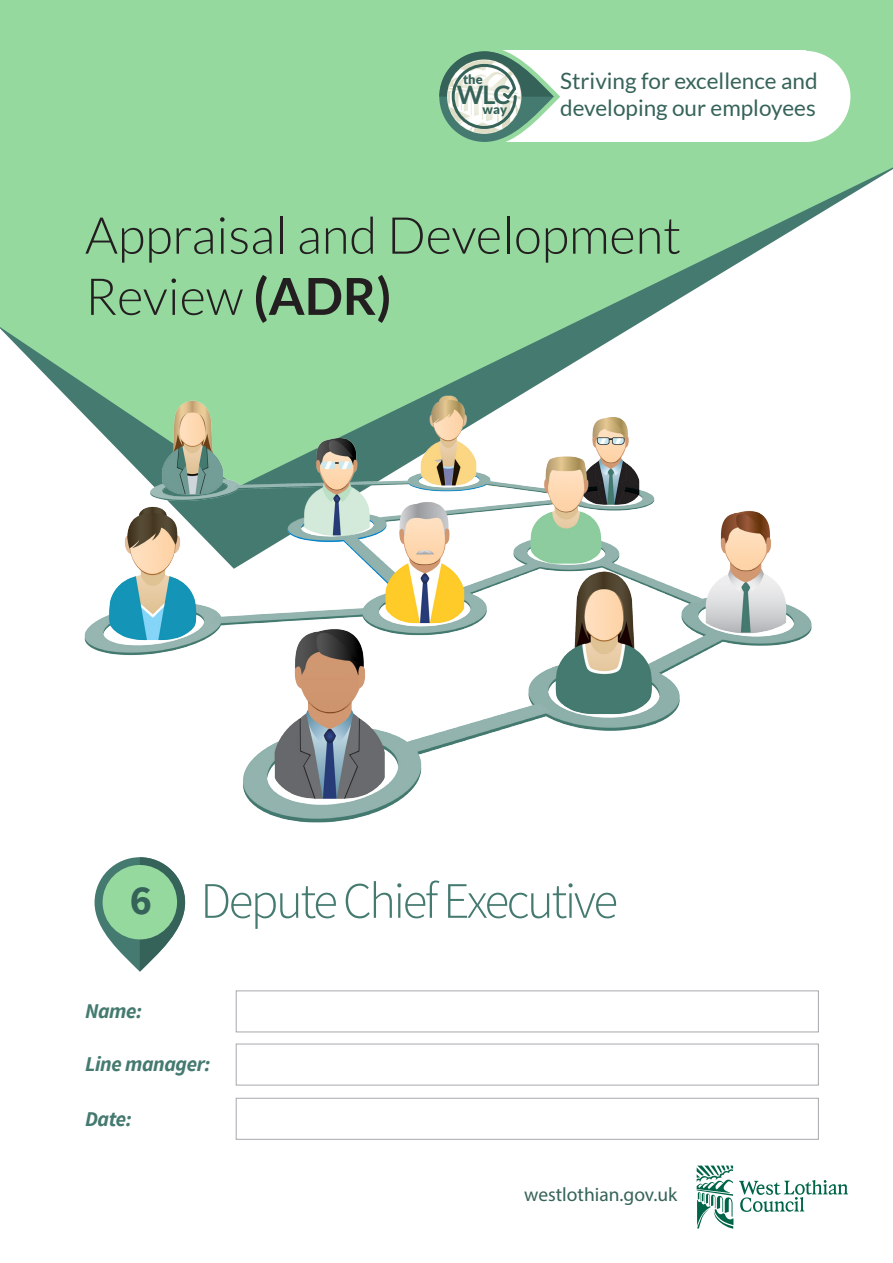
<style>
.page{position:relative;width:893px;height:1263px;background:#fff}
.page>*{position:absolute;margin:0;border:0;box-sizing:border-box;transform-origin:0 0}
.t1{font:300 51px/61.2px "Lato";color:#231f20}
.t2{font:300 51px "Source Sans Pro";letter-spacing:-.05em;color:#457a70}
.t3{font:700 42px "Source Sans Pro";color:#366359}
.t4{font:700 25.5px "Lato";color:#366359}
.t5{font:22.5px/27px "Lato";color:#366359}
.t6{font:italic 700 21px "Source Sans Pro";letter-spacing:-.02em;color:#457a70}
.t7{font:19.5px "Myriad Pro";color:#366359}
.t8{font:900 12.9px "Lato";letter-spacing:.01em;color:#366359}
.s1{font-weight:700}
</style>
<div class="page">
<svg style="left:0;top:0;width:893px;height:403px;background:#a0daaa"></svg>
<svg style="left:697px;top:1165px;width:36px;height:63px"></svg>
<svg style="left:739px;top:1180px;width:109px;height:32px"></svg>
<div style="left:90px;top:853px;width:100px;height:123px;border:9px solid #fff;border-radius:45px"></div>
<svg style="left:95px;top:857px;width:90px;height:115px;fill:#457a70"></svg>
<svg style="left:140px;top:857px;width:45px;height:115px"></svg>
<div style="left:103px;top:865px;width:74px;height:74px;background:#95d99f;border-radius:50%"></div>
<div style="left:484px;top:51px;width:322px;height:91px;background:#fff"></div>
<div style="left:759px;top:51px;width:91px;height:91px;background:#fff;border-radius:50%"></div>
<div style="left:435px;top:47px;width:123px;height:100px;border:9px solid #95d99f;border-radius:45px"></div>
<svg style="left:439px;top:51px;width:115px;height:91px"></svg>
<svg style="left:439px;top:51px;width:115px;height:82px"></svg>
<div style="left:236px;top:990px;width:583px;height:42px;border:1px solid #a8a9ad"></div>
<div style="left:236px;top:1044px;width:583px;height:41px;border:1px solid #a8a9ad"></div>
<div style="left:236px;top:1098px;width:583px;height:42px;border:1px solid #a8a9ad"></div>
<img style="left:72px;top:383px;width:757px;height:440px">
<p class="t8" style="left:463px;top:72px;width:21px">the</p>
<p class="t5" style="left:560px;top:67px;width:259px">Striving for excellence and developing our employees</p>
<p class="t4" style="left:457px;top:80px;width:55px">WLC</p>
<p class="t8" style="left:483px;top:102px;width:26px">way</p>
<p class="t1" style="left:85px;top:205px;width:598px">Appraisal and Development<br>Review <span class="s1">(ADR)</span></p>
<p class="t3" style="left:130px;top:873px;width:24px">6</p>
<p class="t2" style="left:200px;top:870px;width:419px">Depute Chief Executive</p>
<p class="t6" style="left:85px;top:998px;width:59px">Name:</p>
<p class="t6" style="left:85px;top:1051px;width:127px">Line manager:</p>
<p class="t6" style="left:85px;top:1105px;width:48px">Date:</p>
<p class="t7" style="left:524px;top:1183px;width:155px">westlothian.gov.uk</p>
</div>
